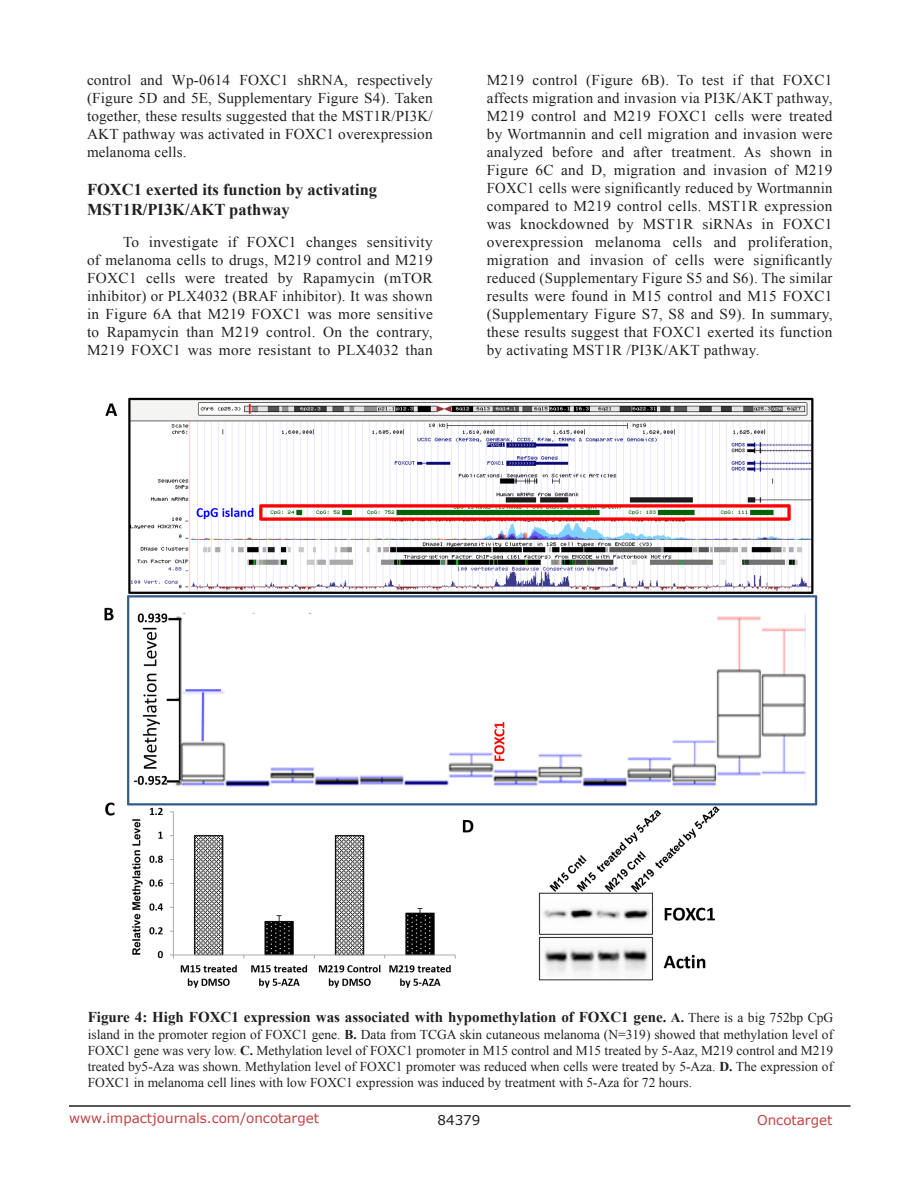
<style>
.page{position:relative;width:918px;height:1188px;background:#fff}
.page>*{position:absolute;margin:0;border:0;box-sizing:border-box;transform-origin:0 0}
.SubHeading{font:700 16.5px/19.8px "Times New Roman";color:#231f20}
.BodyText{font:15px/18px "Times New Roman";letter-spacing:.02em;color:#231f20;text-align:justify}
.figuretext{font:700 15px "Times New Roman";color:#231f20}
.figuretext-2{font:13.5px/16.2px "Times New Roman";color:#231f20;text-align:justify}
.t1{font:13.5px "Verdana";color:#c24141}
.t2{font:13.5px "Verdana";color:#231f20}
.s1{font-size:13.5px}
.s2{font-weight:400;font-size:13.5px}
.s3{font-weight:700}
</style>
<div class="page">
<hr style="left:69px;top:1105px;width:781px;height:2px;background:#231f20">
<img style="left:104px;top:397px;width:714px;height:591px">
<p class="BodyText" style="left:87px;top:71px;width:347px">control and Wp-0614 FOXC1 shRNA, respectively (Figure 5D and 5E, Supplementary Figure S4). Taken together, these results suggested that the MST1R/PI3K/ AKT pathway was activated in FOXC1 overexpression melanoma cells.</p>
<p class="SubHeading" style="left:87px;top:179px;width:292px">FOXC1 exerted its function by activating<br>MST1R/PI3K/AKT pathway</p>
<p class="BodyText" style="left:87px;top:232px;width:347px;text-indent:36px">To investigate if FOXC1 changes sensitivity of melanoma cells to drugs, M219 control and M219<br>FOXC1 cells were treated by Rapamycin (mTOR inhibitor) or PLX4032 (BRAF inhibitor). It was shown in Figure 6A that M219 FOXC1 was more sensitive to Rapamycin than M219 control. On the contrary, M219 FOXC1 was more resistant to PLX4032 than</p>
<p class="BodyText" style="left:487px;top:71px;width:347px">M219 control (Figure 6B). To test if that FOXC1 affects migration and invasion via PI3K/AKT pathway, M219 control and M219 FOXC1 cells were treated by Wortmannin and cell migration and invasion were analyzed before and after treatment. As shown in Figure 6C and D, migration and invasion of M219<br>FOXC1 cells were significantly reduced by Wortmannin compared to M219 control cells. MST1R expression was knockdowned by MST1R siRNAs in FOXC1 overexpression melanoma cells and proliferation, migration and invasion of cells were significantly reduced (Supplementary Figure S5 and S6). The similar results were found in M15 control and M15 FOXC1 (Supplementary Figure S7, S8 and S9). In summary, these results suggest that FOXC1 exerted its function by activating MST1R /PI3K/AKT pathway.</p>
<p class="figuretext" style="left:88px;top:1007px;width:747px">Figure 4: High FOXC1 expression was associated with hypomethylation of FOXC1 gene. <span class="s1">A.</span> <span class="s2">There is a big 752bp CpG</span></p>
<p class="figuretext-2" style="left:88px;top:1026px;width:747px">island in the promoter region of FOXC1 gene. <span class="s3">B.</span> Data from TCGA skin cutaneous melanoma (N=319) showed that methylation level of FOXC1 gene was very low. <span class="s3">C.</span> Methylation level of FOXC1 promoter in M15 control and M15 treated by 5-Aaz, M219 control and M219 treated by5-Aza was shown. Methylation level of FOXC1 promoter was reduced when cells were treated by 5-Aza. <span class="s3">D.</span> The expression of FOXC1 in melanoma cell lines with low FOXC1 expression was induced by treatment with 5-Aza for 72 hours.</p>
<p class="t1" style="left:69px;top:1109px;width:252px">www.impactjournals.com/oncotarget</p>
<p class="t2" style="left:438px;top:1111px;width:44px">84379</p>
<p class="t1" style="left:757px;top:1111px;width:77px">Oncotarget</p>
</div>
